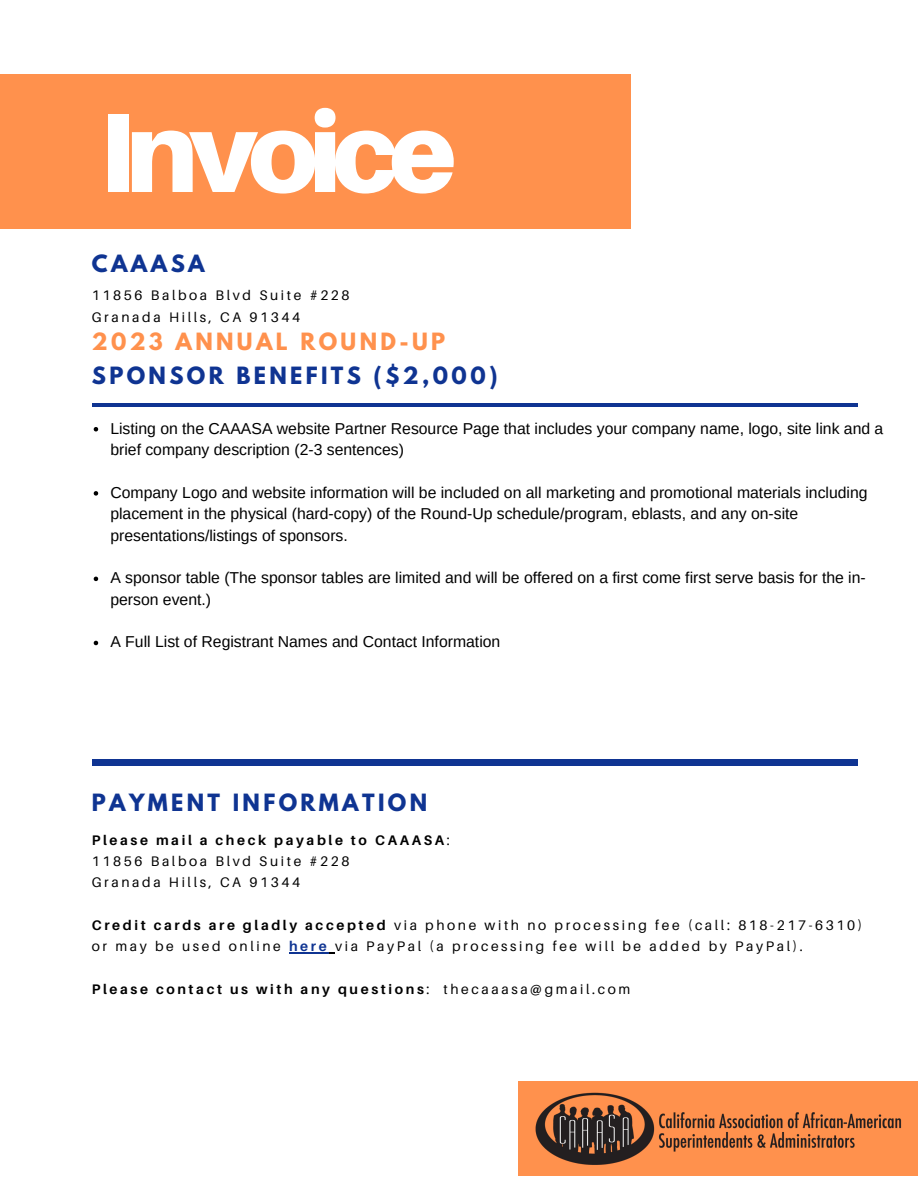
<style>
.page{position:relative;width:918px;height:1188px;background:#fff}
.page>*{position:absolute;margin:0;border:0;box-sizing:border-box;transform-origin:0 0}
.t1{font:900 112.05px "Aileron";letter-spacing:-.08em;color:#fff}
.t2{font:700 21.15px "League Spartan";letter-spacing:.16em;color:#0f3492}
.t3{font:700 21.15px "League Spartan";letter-spacing:.16em;color:#ff914d}
.t4{font:15.75px/21.3px "Arimo";color:#000}
.t5{font:13.8px/21.3px "Aileron";letter-spacing:.19em;color:#000}
.t6{font:700 13.8px "Aileron";letter-spacing:.19em;color:#000}
.s1{font-weight:400}
.s2{font-weight:700}
.s3{font-weight:700;color:#0f3492}
</style>
<div class="page">
<div style="left:0;top:74px;width:630px;height:154px;background:#ff914d"></div>
<div style="left:518px;top:1081px;width:400px;height:95px;background:#ff914d"></div>
<hr style="left:92px;top:403px;width:765px;height:4px;background:#0f3492">
<svg style="left:94px;top:427px;width:4px;height:4px"></svg>
<svg style="left:94px;top:491px;width:4px;height:5px"></svg>
<svg style="left:94px;top:577px;width:4px;height:4px"></svg>
<svg style="left:94px;top:641px;width:4px;height:4px"></svg>
<hr style="left:289px;top:953px;width:40px;height:1px;background:#0f3492">
<div style="left:92px;top:759px;width:765px;height:6px;background:#0f3492"></div>
<img style="left:535px;top:1092px;width:367px;height:73px">
<p class="t1" style="left:100px;top:83px;width:358px">Invoice</p>
<p class="t2" style="left:92px;top:253px;width:114px">CAAASA</p>
<p class="t5" style="left:92px;top:284px;width:259px">11856 Balboa Blvd Suite #228</p>
<p class="t5" style="left:92px;top:307px;width:210px">Granada Hills, CA 91344</p>
<p class="t3" style="left:92px;top:331px;width:355px">2023 ANNUAL ROUND-UP</p>
<p class="t2" style="left:92px;top:365px;width:407px">SPONSOR BENEFITS ($2,000)</p>
<p class="t4" style="left:110px;top:418px;width:775px">Listing on the CAAASA website Partner Resource Page that includes your company name, logo, site link and a brief company description (2-3 sentences)</p>
<p class="t4" style="left:110px;top:482px;width:759px">Company Logo and website information will be included on all marketing and promotional materials including placement in the physical (hard-copy) of the Round-Up schedule/program, eblasts, and any on-site presentations/listings of sponsors.</p>
<p class="t4" style="left:110px;top:567px;width:757px">A sponsor table (The sponsor tables are limited and will be offered on a first come first serve basis for the in&shy;person event.)</p>
<p class="t4" style="left:110px;top:631px;width:391px">A Full List of Registrant Names and Contact Information</p>
<p class="t2" style="left:92px;top:792px;width:337px">PAYMENT INFORMATION</p>
<p class="t6" style="left:92px;top:831px;width:359px">Please mail a check payable to CAAASA<span class="s1">:</span></p>
<p class="t5" style="left:92px;top:850px;width:259px">11856 Balboa Blvd Suite #228</p>
<p class="t5" style="left:92px;top:871px;width:210px">Granada Hills, CA 91344</p>
<p class="t5" style="left:92px;top:914px;width:772px"><span class="s2">Credit cards are gladly accepted</span> via phone with no processing fee (call: 818-217-6310) or may be used online <span class="s3">here</span> via PayPal (a processing fee will be added by PayPal).</p>
<p class="t6" style="left:92px;top:981px;width:540px">Please contact us with any questions<span class="s1">: thecaaasa@gmail.com</span></p>
</div>
